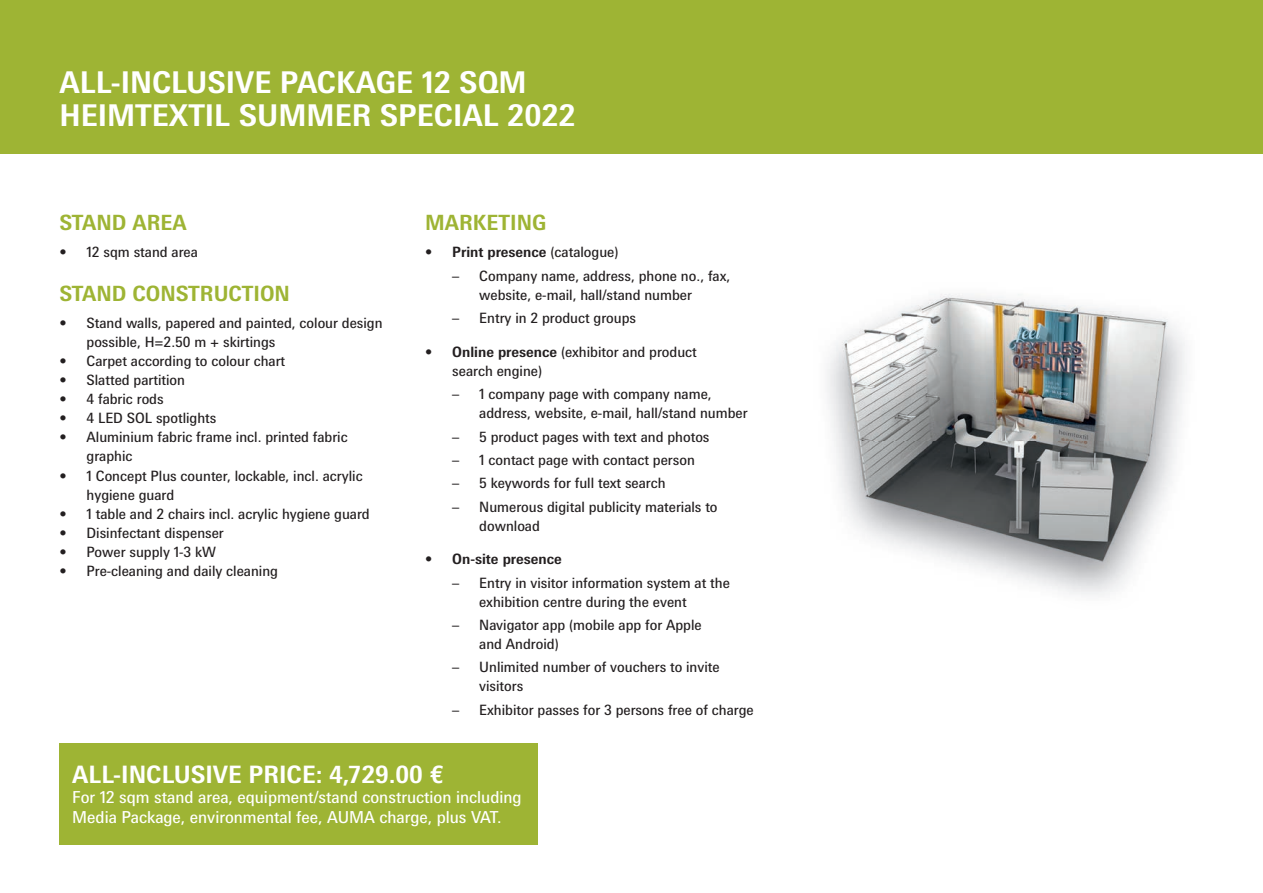
<style>
.page{position:relative;width:1263px;height:893px;background:#fff}
.page>*{position:absolute;margin:0;border:0;box-sizing:border-box;transform-origin:0 0}
.t1{font:700 30px/33px "Messe Univers";color:#fff}
.t2{font:700 24px "Messe Univers";color:#fff}
.t3{font:700 21px "Messe Univers";color:#9eb434}
.t4{font:16.5px/19.8px "Messe Univers";color:#fff}
.t5{font:14.25px/19px "Messe Univers";color:#231f20}
.t6{font:700 14.25px "Messe Univers";color:#231f20}
.s1{font-weight:400}
.s2{font-weight:700}
</style>
<div class="page">
<div style="left:0;top:0;width:1263px;height:153px;background:#9eb434"></div>
<img style="left:827px;top:296px;width:360px;height:300px">
<div style="left:60px;top:744px;width:478px;height:101px;background:#9eb434"></div>
<h1 class="t1" style="left:60px;top:65px;width:517px">ALL-INCLUSIVE PACKAGE 12 SQM<br>HEIMTEXTIL SUMMER SPECIAL 2022</h1>
<h3 class="t3" style="left:60px;top:209px;width:129px">STAND AREA</h3>
<p class="t5" style="left:60px;top:243px;width:140px">• 12 sqm stand area</p>
<h3 class="t3" style="left:60px;top:280px;width:232px">STAND CONSTRUCTION</h3>
<p class="t5" style="left:87px;top:313px;width:298px;text-indent:-27px">• Stand walls, papered and painted, colour design possible, H=2.50 m + skirtings</p>
<p class="t5" style="left:60px;top:351px;width:227px">• Carpet according to colour chart</p>
<p class="t5" style="left:60px;top:370px;width:127px">• Slatted partition</p>
<p class="t5" style="left:60px;top:389px;width:106px">• 4 fabric rods</p>
<p class="t5" style="left:60px;top:409px;width:158px">• 4 LED SOL spotlights</p>
<p class="t5" style="left:87px;top:428px;width:263px;text-indent:-27px">• Aluminium fabric frame incl. printed fabric graphic</p>
<p class="t5" style="left:87px;top:466px;width:278px;text-indent:-27px">• 1 Concept Plus counter, lockable, incl. acrylic hygiene guard</p>
<p class="t5" style="left:60px;top:504px;width:312px">• 1 table and 2 chairs incl. acrylic hygiene guard</p>
<p class="t5" style="left:60px;top:523px;width:166px">• Disinfectant dispenser</p>
<p class="t5" style="left:60px;top:542px;width:158px">• Power supply 1-3 kW</p>
<p class="t5" style="left:60px;top:561px;width:220px">• Pre-cleaning and daily cleaning</p>
<h3 class="t3" style="left:425px;top:209px;width:123px">MARKETING</h3>
<p class="t6" style="left:425px;top:244px;width:195px">• Print presence <span class="s1">(catalogue)</span></p>
<p class="t5" style="left:479px;top:266px;width:253px;text-indent:-27px">– Company name, address, phone no., fax, website, e-mail, hall/stand number</p>
<p class="t5" style="left:452px;top:308px;width:185px">– Entry in 2 product groups</p>
<p class="t5" style="left:452px;top:342px;width:246px;text-indent:-27px"><span class="s2">• Online presence</span> (exhibitor and product search engine)</p>
<p class="t5" style="left:479px;top:384px;width:270px;text-indent:-27px">– 1 company page with company name, address, website, e-mail, hall/stand number</p>
<p class="t5" style="left:452px;top:427px;width:259px">– 5 product pages with text and photos</p>
<p class="t5" style="left:452px;top:450px;width:244px">– 1 contact page with contact person</p>
<p class="t5" style="left:452px;top:473px;width:215px">– 5 keywords for full text search</p>
<p class="t5" style="left:479px;top:497px;width:240px;text-indent:-27px">– Numerous digital publicity materials to download</p>
<p class="t6" style="left:425px;top:550px;width:138px">• On-site presence</p>
<p class="t5" style="left:479px;top:573px;width:252px;text-indent:-27px">– Entry in visitor information system at the exhibition centre during the event</p>
<p class="t5" style="left:479px;top:615px;width:224px;text-indent:-27px">– Navigator app (mobile app for Apple and Android)</p>
<p class="t5" style="left:479px;top:658px;width:242px;text-indent:-27px">– Unlimited number of vouchers to invite visitors</p>
<p class="t5" style="left:452px;top:700px;width:303px">– Exhibitor passes for 3 persons free of charge</p>
<h2 class="t2" style="left:72px;top:760px;width:373px">ALL-INCLUSIVE PRICE: 4,729.00 €</h2>
<p class="t4" style="left:72px;top:787px;width:451px">For 12 sqm stand area, equipment/stand construction including<br>Media Package, environmental fee, AUMA charge, plus VAT.</p>
</div>
